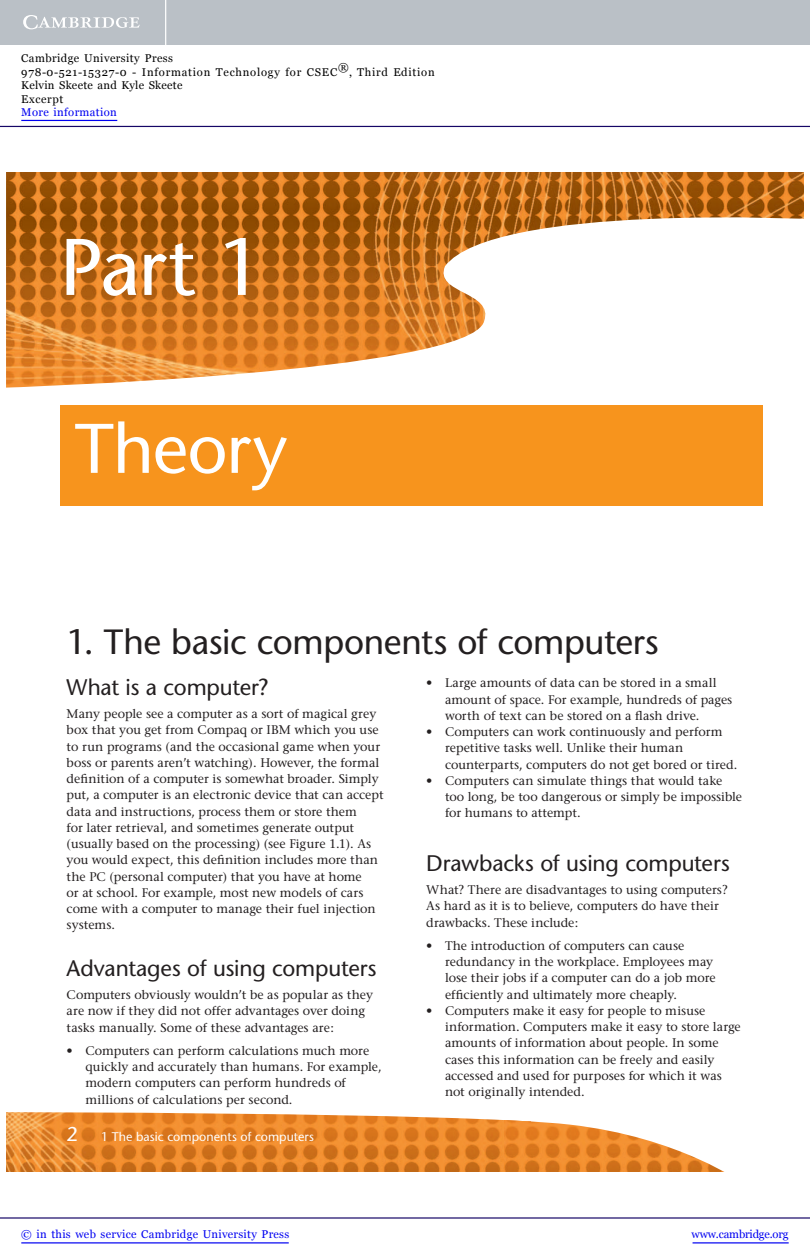
<style>
.page{position:relative;width:810px;height:1260px;background:#fff}
.page>*{position:absolute;margin:0;border:0;box-sizing:border-box;transform-origin:0 0}
.t1{font:80px "Stone Sans";color:#fff}
.t2{font:70px "Stone Sans";letter-spacing:-.01em;color:#fff}
.t3{font:35px "Stone Sans";letter-spacing:-.01em;color:#231f20}
.t4{font:22.5px "Stone Sans";letter-spacing:-.01em;color:#231f20}
.t5{font:12.5px/16.2px "Stone Serif";color:#231f20}
.t6{font:12.5px "Stone Sans";color:#fff}
.t7{font:11.25px/13.5px "Georgia";letter-spacing:.055em;color:#000}
.t8{font:11.25px "Georgia";letter-spacing:.025em;color:#0000f1}
.t9{font:11.25px "Georgia";letter-spacing:-.015em;color:#0000f1}
.s1{font-size:20px}
</style>
<div class="page">
<img style="left:6px;top:1112px;width:499px;height:60px">
<img style="left:505px;top:1120px;width:219px;height:52px">
<img style="left:6px;top:172px;width:798px;height:216px">
<div style="left:60px;top:405px;width:703px;height:100px;background:#f7941d"></div>
<hr style="left:0;top:1217px;width:810px;height:2px;background:#150666">
<hr style="left:693px;top:1242px;width:96px;height:1px;background:#0000f1">
<hr style="left:0;top:126px;width:810px;height:1px;background:#150666">
<div style="left:0;top:0;width:810px;height:45px;background:#bac0c6"></div>
<svg style="left:23px;top:15px;width:117px;height:14px"></svg>
<hr style="left:165px;top:0;width:1px;height:45px;background:#fff">
<hr style="left:21px;top:1242px;width:268px;height:1px;background:#0000f1">
<hr style="left:21px;top:120px;width:96px;height:1px;background:#0000f1">
<p class="t7" style="left:21px;top:52px;width:415px">Cambridge University Press<br>978-0-521-15327-0 - Information Technology for CSEC®, Third Edition Kelvin Skeete and Kyle Skeete<br>Excerpt</p>
<p class="t8" style="left:21px;top:106px;width:97px">More information</p>
<h1 class="t1" style="left:60px;top:236px;width:206px">Part 1</h1>
<h2 class="t2" style="left:75px;top:421px;width:214px">Theory</h2>
<h3 class="t3" style="left:67px;top:628px;width:594px">1. The basic components of computers</h3>
<h3 class="t4" style="left:67px;top:678px;width:203px">What is a computer?</h3>
<p class="t5" style="left:67px;top:707px;width:319px">Many people see a computer as a sort of magical grey box that you get from Compaq or IBM which you use to run programs (and the occasional game when your boss or parents aren’t watching). However, the formal definition of a computer is somewhat broader. Simply put, a computer is an electronic device that can accept data and instructions, process them or store them<br>for later retrieval, and sometimes generate output (usually based on the processing) (see Figure 1.1). As you would expect, this definition includes more than the PC (personal computer) that you have at home<br>or at school. For example, most new models of cars come with a computer to manage their fuel injection systems.</p>
<h3 class="t4" style="left:67px;top:959px;width:311px">Advantages of using computers</h3>
<p class="t5" style="left:67px;top:988px;width:308px">Computers obviously wouldn’t be as popular as they are now if they did not offer advantages over doing tasks manually. Some of these advantages are:</p>
<p class="t5" style="left:85px;top:1044px;width:298px;text-indent:-19px">• Computers can perform calculations much more quickly and accurately than humans. For example, modern computers can perform hundreds of millions of calculations per second.</p>
<p class="t5" style="left:445px;top:676px;width:289px;text-indent:-19px">• Large amounts of data can be stored in a small amount of space. For example, hundreds of pages worth of text can be stored on a flash drive.</p>
<p class="t5" style="left:445px;top:725px;width:294px;text-indent:-19px">• Computers can work continuously and perform repetitive tasks well. Unlike their human counterparts, computers do not get bored or tired.</p>
<p class="t5" style="left:445px;top:774px;width:299px;text-indent:-19px">• Computers can simulate things that would take too long, be too dangerous or simply be impossible for humans to attempt.</p>
<h3 class="t4" style="left:426px;top:854px;width:305px">Drawbacks of using computers</h3>
<p class="t5" style="left:426px;top:883px;width:303px">What? There are disadvantages to using computers?<br>As hard as it is to believe, computers do have their drawbacks. These include:</p>
<p class="t5" style="left:445px;top:939px;width:272px;text-indent:-19px">• The introduction of computers can cause redundancy in the workplace. Employees may lose their jobs if a computer can do a job more efficiently and ultimately more cheaply.</p>
<p class="t5" style="left:445px;top:1004px;width:297px;text-indent:-19px">• Computers make it easy for people to misuse information. Computers make it easy to store large amounts of information about people. In some cases this information can be freely and easily accessed and used for purposes for which it was not originally intended.</p>
<p class="t6" style="left:67px;top:1132px;width:249px"><span class="s1">2</span> 1 The basic components of computers</p>
<p class="t8" style="left:21px;top:1227px;width:269px">© in this web service Cambridge University Press</p>
<p class="t9" style="left:692px;top:1227px;width:99px">www.cambridge.org</p>
</div>
